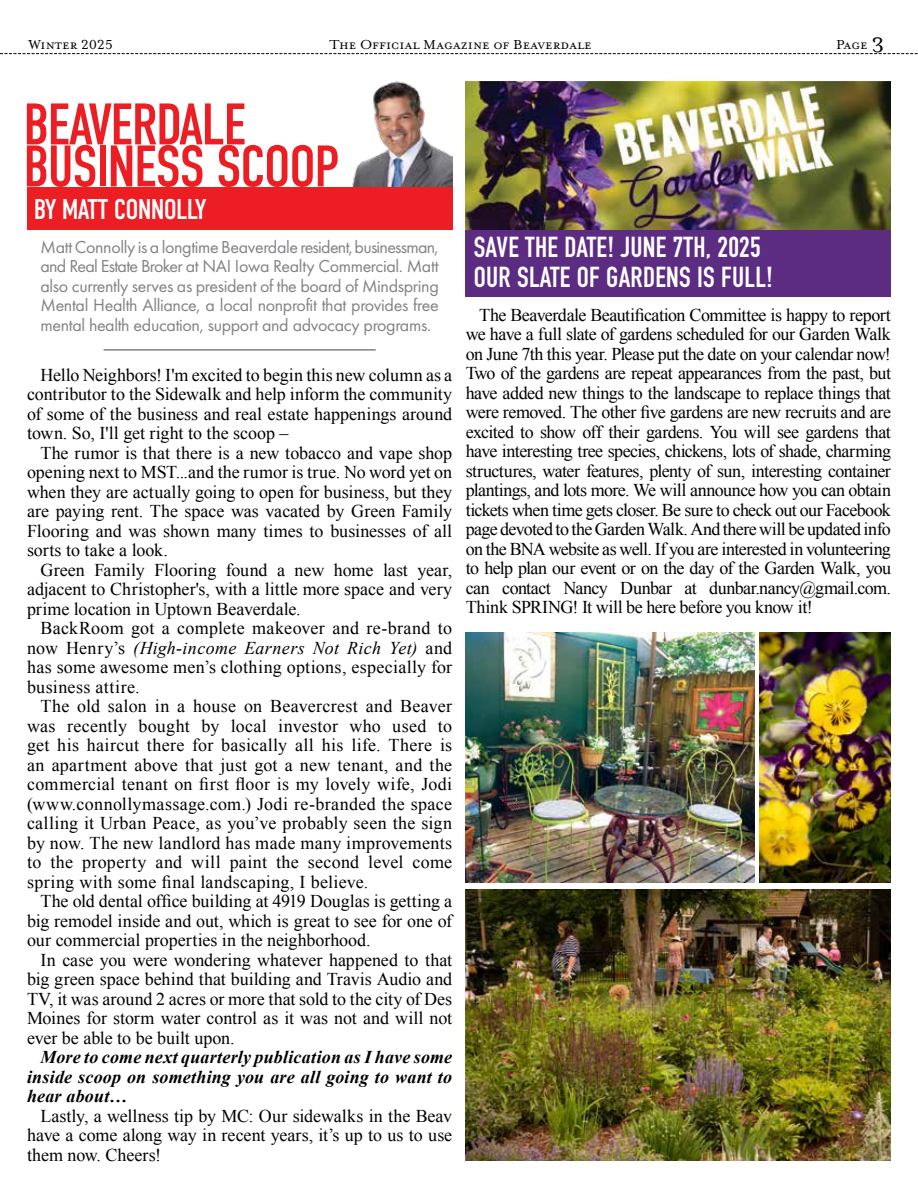
<style>
.page{position:relative;width:918px;height:1188px;background:#fff}
.page>*{position:absolute;margin:0;border:0;box-sizing:border-box;transform-origin:0 0}
.t1{font:58.5px/42px "DIN Condensed";letter-spacing:-.03em;color:#ed1d24}
.t2{font:700 28.5px/30px "DIN Condensed";letter-spacing:.01em;color:#fff}
.t3{font:28.5px "DIN Condensed";letter-spacing:-.03em;color:#fff}
.t4{font:18px/19.5px "Times New Roman";color:#000;text-align:justify}
.t5{font:18px/19.5px "Futura PT";letter-spacing:-.02em;color:#808285;text-align:justify}
.t6{font:italic 700 18px/19.5px "Times New Roman";letter-spacing:.01em;color:#000;text-align:justify}
.t7{font:15px "Mrs Eaves OT";color:#000;scale:1.05 1}
.s1{font-size:24px}
.s2{font-style:italic}
</style>
<div class="page">
<svg style="left:0;top:53px;width:918px;height:1px"></svg>
<img style="left:352px;top:81px;width:100px;height:106px">
<div style="left:27px;top:187px;width:425px;height:43px;background:#ed1d24"></div>
<div style="left:466px;top:229px;width:425px;height:68px;background:#5b2c82"></div>
<img style="left:466px;top:81px;width:425px;height:149px">
<img style="left:466px;top:889px;width:425px;height:272px">
<img style="left:466px;top:632px;width:289px;height:251px">
<img style="left:760px;top:632px;width:131px;height:251px">
<hr style="left:104px;top:349px;width:272px;height:2px;background:#808285">
<p class="t7" style="left:28px;top:36px;width:82px">Winter 2025</p>
<p class="t7" style="left:329px;top:36px;width:251px">The Official Magazine of Beaverdale</p>
<p class="t7" style="left:836px;top:36px;width:47px">Page <span class="s1">3</span></p>
<h1 class="t1" style="left:23px;top:105px;width:318px">BEAVERDALE<br>BUSINESS SCOOP</h1>
<h2 class="t3" style="left:34px;top:194px;width:174px">BY MATT CONNOLLY</h2>
<p class="t5" style="left:40px;top:237px;width:400px">Matt Connolly is a longtime Beaverdale resident, businessman, and Real Estate Broker at NAI Iowa Realty Commercial. Matt also currently serves as president of the board of Mindspring Mental Health Alliance, a local nonprofit that provides free mental health education, support and advocacy programs.</p>
<p class="t4" style="left:27px;top:365px;width:427px;text-indent:14px">Hello Neighbors! I'm excited to begin this new column as a contributor to the Sidewalk and help inform the community of some of the business and real estate happenings around town. So, I'll get right to the scoop –</p>
<p class="t4" style="left:27px;top:443px;width:427px;text-indent:14px">The rumor is that there is a new tobacco and vape shop opening next to MST...and the rumor is true. No word yet on when they are actually going to open for business, but they are paying rent. The space was vacated by Green Family Flooring and was shown many times to businesses of all sorts to take a look.</p>
<p class="t4" style="left:27px;top:560px;width:427px;text-indent:14px">Green Family Flooring found a new home last year, adjacent to Christopher's, with a little more space and very prime location in Uptown Beaverdale.</p>
<p class="t4" style="left:27px;top:618px;width:427px;text-indent:14px">BackRoom got a complete makeover and re-brand to now Henry’s <span class="s2">(High-income Earners Not Rich Yet)</span> and has some awesome men’s clothing options, especially for business attire.</p>
<p class="t4" style="left:27px;top:696px;width:427px;text-indent:14px">The old salon in a house on Beavercrest and Beaver was recently bought by local investor who used to get his haircut there for basically all his life. There is an apartment above that just got a new tenant, and the commercial tenant on first floor is my lovely wife, Jodi (www.connollymassage.com.) Jodi re-branded the space calling it Urban Peace, as you’ve probably seen the sign by now. The new landlord has made many improvements to the property and will paint the second level come spring with some final landscaping, I believe.</p>
<p class="t4" style="left:27px;top:891px;width:427px;text-indent:14px">The old dental office building at 4919 Douglas is getting a big remodel inside and out, which is great to see for one of our commercial properties in the neighborhood.</p>
<p class="t4" style="left:27px;top:950px;width:427px;text-indent:14px">In case you were wondering whatever happened to that big green space behind that building and Travis Audio and TV, it was around 2 acres or more that sold to the city of Des Moines for storm water control as it was not and will not ever be able to be built upon.</p>
<p class="t6" style="left:27px;top:1047px;width:427px;text-indent:14px">More to come next quarterly publication as I have some inside scoop on something you are all going to want to hear about…</p>
<p class="t4" style="left:27px;top:1106px;width:427px;text-indent:14px">Lastly, a wellness tip by MC: Our sidewalks in the Beav have a come along way in recent years, it’s up to us to use them now. Cheers!</p>
<h2 class="t2" style="left:474px;top:232px;width:301px">SAVE THE DATE! JUNE 7TH, 2025<br>OUR SLATE OF GARDENS IS FULL!</h2>
<p class="t4" style="left:466px;top:305px;width:427px;text-indent:14px">The Beaverdale Beautification Committee is happy to report we have a full slate of gardens scheduled for our Garden Walk on June 7th this year. Please put the date on your calendar now!<br>Two of the gardens are repeat appearances from the past, but have added new things to the landscape to replace things that were removed. The other five gardens are new recruits and are excited to show off their gardens. You will see gardens that have interesting tree species, chickens, lots of shade, charming structures, water features, plenty of sun, interesting container plantings, and lots more. We will announce how you can obtain tickets when time gets closer. Be sure to check out our Facebook page devoted to the Garden Walk. And there will be updated info on the BNA website as well. If you are interested in volunteering to help plan our event or on the day of the Garden Walk, you can contact Nancy Dunbar at dunbar.nancy@gmail.com.<br>Think SPRING! It will be here before you know it!</p>
</div>
